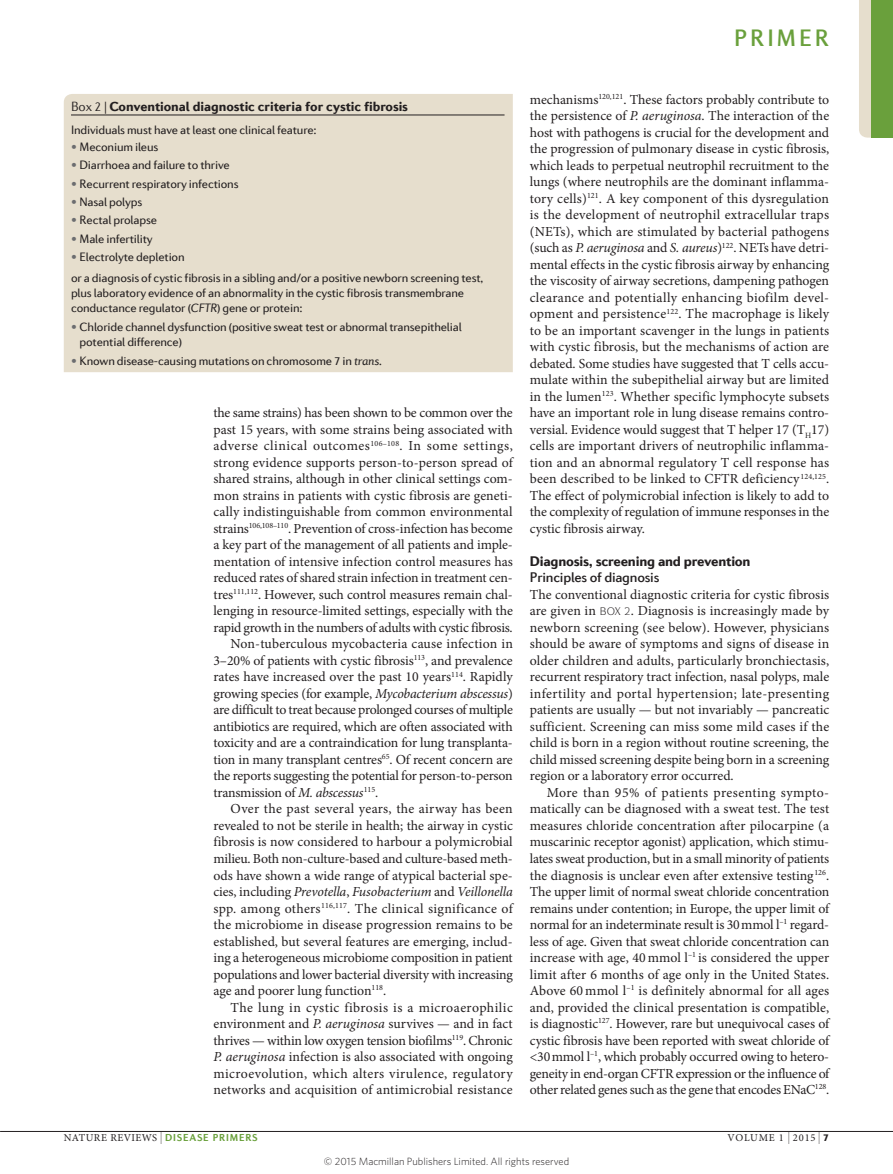
<style>
.page{position:relative;width:893px;height:1174px;background:#fff}
.page>*{position:absolute;margin:0;border:0;box-sizing:border-box;transform-origin:0 0}
.t1{font:500 24px "Diverda Sans Com";letter-spacing:.115em;color:#6aa03c}
.Subhead_1{font:900 14.1px "Diverda Sans Com";letter-spacing:-.015em;color:#231f20}
.Subhead_2_closed_up{font:500 14.1px "Diverda Sans Com";letter-spacing:-.015em;color:#231f20}
.Body_text{font:13.8px/16.5px "Minion Pro";letter-spacing:-.015em;color:#231f20;text-align:justify}
.Body_first{font:13.8px/16.5px "Minion Pro";color:#231f20}
.Box_title{font:900 13.5px "Diverda Sans Com";letter-spacing:-.005em;color:#231f20}
.Box_first{font:12.3px/15px "Diverda Sans Com";letter-spacing:-.015em;color:#231f20}
.t2{font:300 10.5px "Whitney";color:#231f20}
.t3{font:10.5px "Minion Pro";letter-spacing:.08em;color:#231f20}
.t4{font:700 10.2px "Diverda Sans Com";letter-spacing:.075em;color:#6aa03c}
.s1{font-weight:300}
.s2{color:#6c6d70}
.s3{font-style:italic}
.s4{font-family:"Minion Pro";font-weight:400;font-size:10.5px;color:#231f20}
.s5{font-family:"Minion Pro";font-weight:400;font-size:12px;color:#231f20}
.s6{font-size:12px}
.s7{font-family:"Diverda Sans Com";font-weight:900}
</style>
<div class="page">
<hr style="left:0;top:1131px;width:893px;height:1px;background:#231f20">
<div style="left:64px;top:94px;width:449px;height:278px;background:#e6decd"></div>
<hr style="left:71px;top:115px;width:434px;height:1px;background:#231f20">
<svg style="left:859px;top:0;width:13px;height:138px;background:#dcd9c2"></svg>
<div style="left:872px;top:0;width:21px;height:138px;background:#6aa03c"></div>
<h1 class="t1" style="left:734px;top:24px;width:96px">PRIMER</h1>
<p class="Box_title" style="left:71px;top:98px;width:338px"><span class="s1">Box 2 |</span> Conventional diagnostic criteria for cystic fibrosis</p>
<p class="Box_first" style="left:71px;top:122px;width:247px">Individuals must have at least one clinical feature:</p>
<p class="Box_first" style="left:71px;top:139px;width:89px"><span class="s2">•</span> Meconium ileus</p>
<p class="Box_first" style="left:71px;top:157px;width:160px"><span class="s2">•</span> Diarrhoea and failure to thrive</p>
<p class="Box_first" style="left:71px;top:176px;width:169px"><span class="s2">•</span> Recurrent respiratory infections</p>
<p class="Box_first" style="left:71px;top:194px;width:73px"><span class="s2">•</span> Nasal polyps</p>
<p class="Box_first" style="left:71px;top:213px;width:88px"><span class="s2">•</span> Rectal prolapse</p>
<p class="Box_first" style="left:71px;top:231px;width:83px"><span class="s2">•</span> Male infertility</p>
<p class="Box_first" style="left:71px;top:249px;width:115px"><span class="s2">•</span> Electrolyte depletion</p>
<p class="Box_first" style="left:71px;top:270px;width:414px">or a diagnosis of cystic fibrosis in a sibling and/or a positive newborn screening test, plus laboratory evidence of an abnormality in the cystic fibrosis transmembrane conductance regulator (<span class="s3">CFTR</span>) gene or protein:</p>
<p class="Box_first" style="left:80px;top:320px;width:384px;text-indent:-9px"><span class="s2">•</span> Chloride channel dysfunction (positive sweat test or abnormal transepithelial potential difference)</p>
<p class="Box_first" style="left:71px;top:353px;width:312px"><span class="s2">•</span> Known disease-causing mutations on chromosome 7 in <span class="s3">trans.</span></p>
<p class="Body_text" style="left:213px;top:405px;width:301px">the same strains) has been shown to be common over the past 15 years, with some strains being associated with adverse clinical outcomes<sup>106–108</sup>. In some settings, strong evidence supports person-to‑person spread of shared strains, although in other clinical settings com&shy;mon strains in patients with cystic fibrosis are geneti&shy;cally indistinguishable from common environmental strains<sup>106,108–110</sup>. Prevention of cross-infection has become a key part of the management of all patients and imple&shy;mentation of intensive infection control measures has reduced rates of shared strain infection in treatment cen&shy;tres<sup>111,112</sup>. However, such control measures remain chal&shy;lenging in resource-limited settings, especially with the rapid growth in the numbers of adults with cystic fibrosis.</p>
<p class="Body_text" style="left:213px;top:636px;width:301px;text-indent:17px">Non-tuberculous mycobacteria cause infection in 3–20% of patients with cystic fibrosis<sup>113</sup>, and prevalence rates have increased over the past 10 years<sup>114</sup>. Rapidly growing species (for example, <span class="s3">Mycobacterium abscessus</span>) are difficult to treat because prolonged courses of multiple antibiotics are required, which are often associated with toxicity and are a contraindication for lung transplanta&shy;tion in many transplant centres<sup>65</sup>. Of recent concern are the reports suggesting the potential for person-to‑person transmission of <span class="s3">M. abscessus</span><sup>115</sup>.</p>
<p class="Body_text" style="left:213px;top:801px;width:301px;text-indent:17px">Over the past several years, the airway has been revealed to not be sterile in health; the airway in cystic fibrosis is now considered to harbour a polymicrobial milieu. Both non-culture-based and culture-based meth&shy;ods have shown a wide range of atypical bacterial spe&shy;cies, including <span class="s3">Prevotella</span>, <span class="s3">Fusobacterium</span> and <span class="s3">Veillonella </span>spp. among others<sup>116,117</sup>. The clinical significance of the microbiome in disease progression remains to be established, but several features are emerging, includ&shy;ing a heterogeneous microbiome composition in patient populations and lower bacterial diversity with increasing age and poorer lung function<sup>118</sup>.</p>
<p class="Body_text" style="left:213px;top:999px;width:301px;text-indent:17px">The lung in cystic fibrosis is a microaerophilic environment and <span class="s3">P. aeruginosa</span> survives — and in fact thrives — within low oxygen tension biofilms<sup>119</sup>. Chronic <span class="s3">P. aeruginosa</span> infection is also associated with ongoing microevolution, which alters virulence, regulatory networks and acquisition of antimicrobial resistance</p>
<p class="Body_text" style="left:530px;top:91px;width:301px">mechanisms<sup>120,121</sup>. These factors probably contribute to the persistence of <span class="s3">P. aeruginosa</span>. The interaction of the host with pathogens is crucial for the development and the progression of pulmonary disease in cystic fibrosis, which leads to perpetual neutrophil recruitment to the lungs (where neutrophils are the dominant inflamma&shy;tory cells)<sup>121</sup>. A key component of this dysregulation is the development of neutrophil extracellular traps (NETs), which are stimulated by bacterial pathogens (such as <span class="s3">P. aeruginosa</span> and <span class="s3">S. aureus</span>)<sup>122</sup>. NETs have detri&shy;mental effects in the cystic fibrosis airway by enhancing the viscosity of airway secretions, dampening pathogen clearance and potentially enhancing biofilm devel&shy;opment and persistence<sup>122</sup>. The macrophage is likely to be an important scavenger in the lungs in patients with cystic fibrosis, but the mechanisms of action are debated. Some studies have suggested that T cells accu&shy;mulate within the subepithelial airway but are limited in the lumen<sup>123</sup>. Whether specific lymphocyte subsets have an important role in lung disease remains contro&shy;versial. Evidence would suggest that T helper 17 (T<sub>H</sub>17) cells are important drivers of neutrophilic inflamma&shy;tion and an abnormal regulatory T cell response has been described to be linked to CFTR deficiency<sup>124,125</sup>.<br>The effect of polymicrobial infection is likely to add to the complexity of regulation of immune responses in the cystic fibrosis airway.</p>
<p class="Subhead_1" style="left:530px;top:552px;width:222px">Diagnosis, screening and prevention</p>
<p class="Subhead_2_closed_up" style="left:530px;top:569px;width:131px">Principles of diagnosis</p>
<p class="Body_first" style="left:530px;top:586px;width:301px">The conventional diagnostic criteria for cystic fibrosis are given in</p>
<p class="Body_first" style="left:530px;top:603px;width:301px;text-align:justify;text-indent:101px">. Diagnosis is increasingly made by newborn screening (see below). However, physicians should be aware of symptoms and signs of disease in older children and adults, particularly bronchiectasis, recurrent respiratory tract infection, nasal polyps, male infertility and portal hypertension; late-presenting patients are usually — but not invariably — pancreatic sufficient. Screening can miss some mild cases if the child is born in a region without routine screening, the child missed screening despite being born in a screening region or a laboratory error occurred.</p>
<p class="Body_text" style="left:530px;top:784px;width:301px;text-indent:17px">More than 95% of patients presenting sympto&shy;matically can be diagnosed with a sweat test. The test measures chloride concentration after pilocarpine (a muscarinic receptor agonist) application, which stimu&shy;lates sweat production, but in a small minority of patients the diagnosis is unclear even after extensive testing<sup>126</sup>.<br>The upper limit of normal sweat chloride concentration remains under contention; in Europe, the upper limit of normal for an indeterminate result is 30mmol l<sup>–1</sup> regard&shy;less of age. Given that sweat chloride concentration can increase with age, 40mmol l<sup>–1</sup> is considered the upper limit after 6 months of age only in the United States.<br>Above 60 mmol l<sup>–1</sup> is definitely abnormal for all ages and, provided the clinical presentation is compatible, is diagnostic<sup>127</sup>. However, rare but unequivocal cases of cystic fibrosis have been reported with sweat chloride of &lt;30mmol l<sup>–1</sup>, which probably occurred owing to hetero&shy;geneity in end-organ CFTR expression or the influence of other related genes such as the gene that encodes ENaC<sup>128</sup>.</p>
<p class="t4" style="left:64px;top:1131px;width:195px"><span class="s4">NATURE REVIEWS</span> <span class="s5">|</span> DISEASE PRIMERS</p>
<p class="t3" style="left:728px;top:1130px;width:103px">VOLUME 1 <span class="s6">|</span> 2015 <span class="s6">|</span> <span class="s7">7</span></p>
<p class="t2" style="left:324px;top:1154px;width:247px">© 2015 Macmillan Publishers Limited. All rights reserved</p>
</div>
